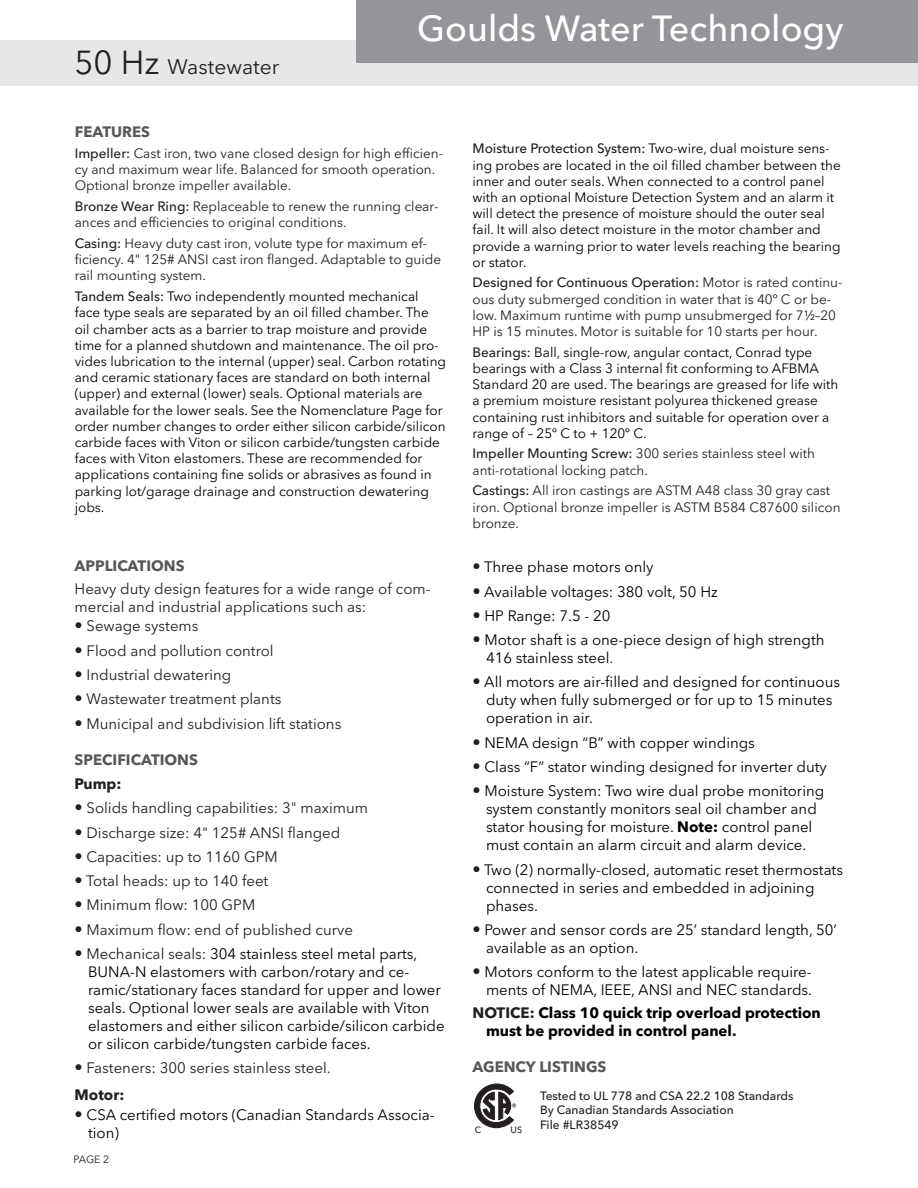
<style>
.page{position:relative;width:918px;height:1188px;background:#fff}
.page>*{position:absolute;margin:0;border:0;box-sizing:border-box;transform-origin:0 0}
.t1{font:500 36px "Avenir Next LT Pro";color:#fff}
.t2{font:21px "Avenir Next LT Pro";color:#231f20}
.t{font:15px/18px "Avenir Next LT Pro";color:#000}
.t-2{font:15px/18px "Avenir Next LT Pro";color:#231f20}
.t-3{font:700 15px/18px "Avenir Next LT Pro";color:#000}
.heading{font:700 15px "Avenir Next LT Pro";color:#57585a}
.t-4{font:700 15px "Avenir Next LT Pro";color:#231f20}
.t-5{font:13.5px/16.2px "Avenir Next LT Pro";color:#000}
.t-6{font:13.5px/16.2px "Avenir Next LT Pro";color:#231f20}
.t3{font:500 12px "Avenir Next LT Pro";color:#231f20}
.t4{font:10.5px "Avenir Next LT Pro";color:#231f20}
.t5{font:500 9.15px "Avenir Next LT Pro";color:#231f20}
.s1{font-size:33px}
.s2{font-weight:500}
.s3{font-weight:500;color:#231f20}
.s4{font-size:16.5px}
.s5{font-size:16.5px;color:#231f20}
.s6{color:#231f20}
.s7{font-weight:700}
</style>
<div class="page">
<div style="left:0;top:40px;width:918px;height:46px;background:#e6e7e9"></div>
<div style="left:356px;top:0;width:562px;height:63px;background:#939598"></div>
<svg style="left:474px;top:1084px;width:40px;height:44px"></svg>
<h2 class="t2" style="left:74px;top:55px;width:206px"><span class="s1">50 Hz</span> Wastewater</h2>
<h1 class="t1" style="left:417px;top:6px;width:428px">Goulds Water Technology</h1>
<p class="heading" style="left:75px;top:123px;width:77px">FEATURES</p>
<p class="t-6" style="left:75px;top:145px;width:370px"><span class="s2">Impeller:</span> Cast iron, two vane closed design for high efficien&shy;cy and maximum wear life. Balanced for smooth operation.<br>Optional bronze impeller available.</p>
<p class="t-6" style="left:75px;top:198px;width:365px"><span class="s2">Bronze Wear Ring:</span> Replaceable to renew the running clear&shy;ances and efficiencies to original conditions.</p>
<p class="t-6" style="left:75px;top:235px;width:368px"><span class="s2">Casing:</span> Heavy duty cast iron, volute type for maximum ef&shy;ficiency. 4" 125# ANSI cast iron flanged. Adaptable to guide rail mounting system.</p>
<p class="t-5" style="left:75px;top:288px;width:373px"><span class="s3">Tandem Seals:</span> Two independently mounted mechanical face type seals are separated by an oil filled chamber. The oil chamber acts as a barrier to trap moisture and provide time for a planned shutdown and maintenance. The oil pro&shy;vides lubrication to the internal (upper) seal. Carbon rotating and ceramic stationary faces are standard on both internal (upper) and external (lower) seals. Optional materials are available for the lower seals. See the Nomenclature Page for order number changes to order either silicon carbide/silicon carbide faces with Viton or silicon carbide/tungsten carbide faces with Viton elastomers. These are recommended for applications containing fine solids or abrasives as found in parking lot/garage drainage and construction dewatering jobs.</p>
<p class="heading" style="left:75px;top:557px;width:112px">APPLICATIONS</p>
<p class="t-2" style="left:75px;top:579px;width:358px">Heavy duty design features for a wide range of com&shy;mercial and industrial applications such as:</p>
<p class="t-2" style="left:75px;top:617px;width:125px"><span class="s4">•</span> Sewage systems</p>
<p class="t-2" style="left:75px;top:642px;width:201px"><span class="s4">•</span> Flood and pollution control</p>
<p class="t-2" style="left:75px;top:666px;width:158px"><span class="s4">•</span> Industrial dewatering</p>
<p class="t-2" style="left:75px;top:690px;width:208px"><span class="s4">•</span> Wastewater treatment plants</p>
<p class="t-2" style="left:75px;top:714px;width:268px"><span class="s4">•</span> Municipal and subdivision lift stations</p>
<p class="heading" style="left:75px;top:750px;width:125px">SPECIFICATIONS</p>
<p class="t-4" style="left:75px;top:774px;width:48px">Pump:</p>
<p class="t-2" style="left:75px;top:799px;width:295px"><span class="s4">•</span> Solids handling capabilities: 3" maximum</p>
<p class="t-2" style="left:75px;top:823px;width:267px"><span class="s4">•</span> Discharge size: 4" 125# ANSI flanged</p>
<p class="t-2" style="left:75px;top:848px;width:205px"><span class="s4">•</span> Capacities: up to 1160 GPM</p>
<p class="t-2" style="left:75px;top:872px;width:195px"><span class="s4">•</span> Total heads: up to 140 feet</p>
<p class="t-2" style="left:75px;top:896px;width:182px"><span class="s4">•</span> Minimum flow: 100 GPM</p>
<p class="t-2" style="left:75px;top:921px;width:280px"><span class="s4">•</span> Maximum flow: end of published curve</p>
<p class="t" style="left:88px;top:945px;width:358px;text-indent:-14px"><span class="s5">•</span> <span class="s6">Mechanical seals:</span> 304 stainless steel metal parts, BUNA-N elastomers with carbon/rotary and ce&shy;ramic/stationary faces standard for upper and lower seals. Optional lower seals are available with Viton elastomers and either silicon carbide/silicon carbide or silicon carbide/tungsten carbide faces.</p>
<p class="t-2" style="left:75px;top:1059px;width:258px"><span class="s4">•</span> Fasteners: 300 series stainless steel.</p>
<p class="t-4" style="left:75px;top:1086px;width:51px">Motor:</p>
<p class="t" style="left:88px;top:1106px;width:348px;text-indent:-14px"><span class="s5">•</span> CSA certified motors (Canadian Standards Associa&shy;tion)</p>
<p class="t4" style="left:74px;top:1153px;width:37px">PAGE 2</p>
<p class="t-5" style="left:472px;top:141px;width:370px"><span class="s3">Moisture Protection System:</span> Two-wire, dual moisture sens&shy;ing probes are located in the oil filled chamber between the inner and outer seals. When connected to a control panel with an optional Moisture Detection System and an alarm it will detect the presence of moisture should the outer seal fail. It will also detect moisture in the motor chamber and provide a warning prior to water levels reaching the bearing or stator.</p>
<p class="t-6" style="left:472px;top:275px;width:371px"><span class="s2">Designed for Continuous Operation:</span> Motor is rated continu&shy;ous duty submerged condition in water that is 40º C or be&shy;low. Maximum runtime with pump unsubmerged for 7½–20<br>HP is 15 minutes. Motor is suitable for 10 starts per hour.</p>
<p class="t-5" style="left:472px;top:344px;width:367px"><span class="s3">Bearings:</span> Ball, single-row, angular contact, Conrad type bearings with a Class 3 internal fit conforming to AFBMA Standard 20 are used. The bearings are greased for life with a premium moisture resistant polyurea thickened grease containing rust inhibitors and suitable for operation over a range of – 25º C to + 120º C.</p>
<p class="t-6" style="left:472px;top:446px;width:344px"><span class="s2">Impeller Mounting Screw:</span> 300 series stainless steel with anti-rotational locking patch.</p>
<p class="t-6" style="left:472px;top:483px;width:370px"><span class="s2">Castings:</span> All iron castings are ASTM A48 class 30 gray cast iron. Optional bronze impeller is ASTM B584 C87600 silicon bronze.</p>
<p class="t" style="left:472px;top:558px;width:183px"><span class="s5">•</span> Three phase motors only</p>
<p class="t" style="left:472px;top:582px;width:247px"><span class="s5">•</span> Available voltages: 380 volt, 50 Hz</p>
<p class="t" style="left:472px;top:607px;width:140px"><span class="s5">•</span> HP Range: 7.5 - 20</p>
<p class="t" style="left:486px;top:631px;width:340px;text-indent:-14px"><span class="s5">•</span> Motor shaft is a one-piece design of high strength<br>416 stainless steel<span class="s6">.</span></p>
<p class="t" style="left:486px;top:673px;width:356px;text-indent:-14px"><span class="s5">•</span> All motors are air-filled and designed for continuous duty when fully submerged or for up to 15 minutes operation in air.</p>
<p class="t" style="left:472px;top:734px;width:284px"><span class="s5">•</span> NEMA design “B” with copper windings</p>
<p class="t" style="left:472px;top:758px;width:356px"><span class="s5">•</span> Class “F” stator winding designed for inverter duty</p>
<p class="t" style="left:472px;top:782px;width:353px;text-align:center"><span class="s5">•</span> Moisture System: Two wire dual probe monitoring system constantly monitors seal oil chamber and stator housing for moisture. <span class="s7">Note:</span> control panel must contain an alarm circuit and alarm device.</p>
<p class="t" style="left:486px;top:860px;width:358px;text-indent:-14px"><span class="s5">•</span> Two (2) normally-closed, automatic reset thermostats connected in series and embedded in adjoining phases.</p>
<p class="t" style="left:486px;top:921px;width:352px;text-indent:-14px"><span class="s5">•</span> Power and sensor cords are 25’ standard length, 50’ available as an option.</p>
<p class="t" style="left:472px;top:963px;width:341px;text-align:right"><span class="s5">•</span> Motors conform to the latest applicable require&shy;ments of NEMA, IEEE, ANSI and NEC standards.</p>
<p class="t-3" style="left:486px;top:1003px;width:336px;text-indent:-14px"><span class="s6">NOTICE:</span> Class 10 quick trip overload protection must be provided in control panel<span class="s6">.</span></p>
<p class="heading" style="left:472px;top:1057px;width:135px">AGENCY LISTINGS</p>
<p class="t5" style="left:512px;top:1102px;width:7px">®</p>
<p class="t5" style="left:475px;top:1124px;width:8px">C</p>
<p class="t5" style="left:511px;top:1124px;width:13px">US</p>
<p class="t3" style="left:540px;top:1088px;width:255px">Tested to UL 778 and CSA 22.2 108 Standards</p>
<p class="t3" style="left:540px;top:1103px;width:195px">By Canadian Standards Association</p>
<p class="t3" style="left:540px;top:1117px;width:80px">File #LR38549</p>
</div>
